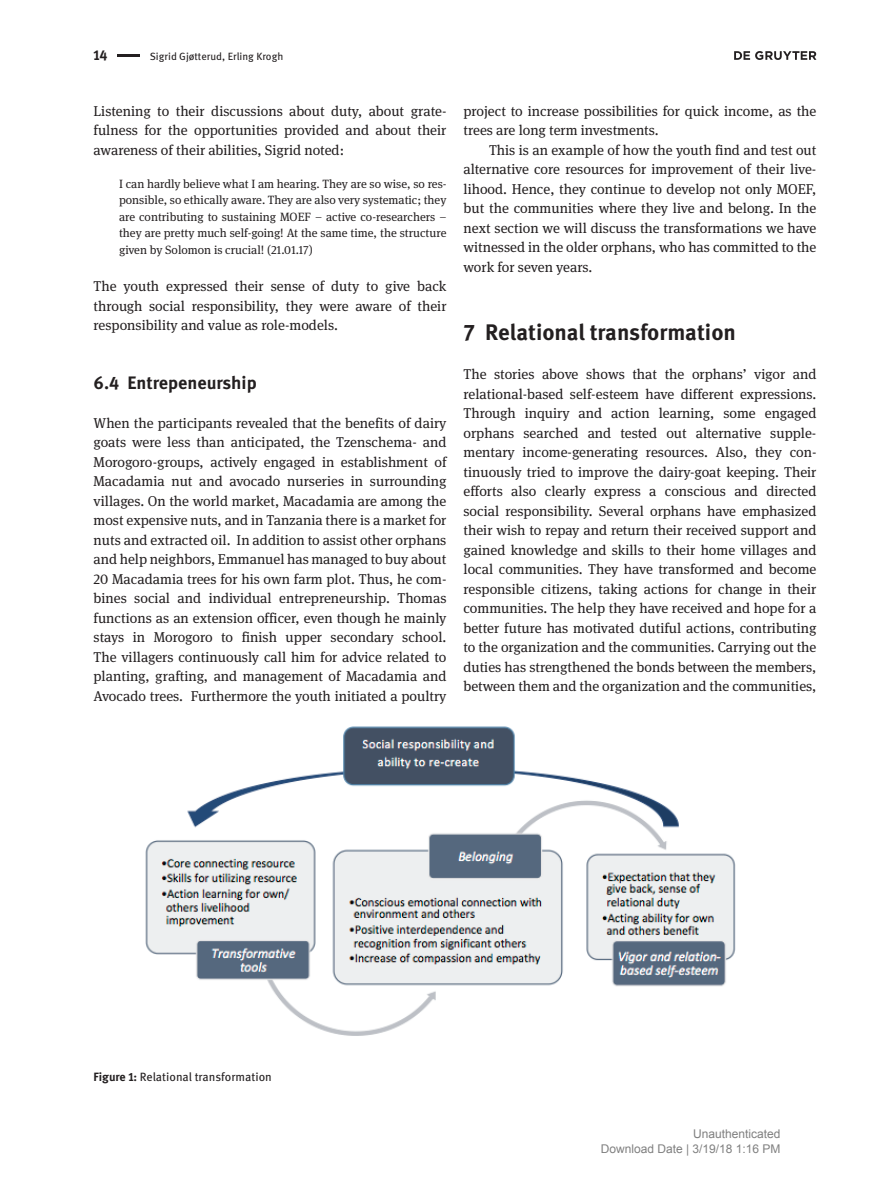
<style>
.page{position:relative;width:893px;height:1191px;background:#fff}
.page>*{position:absolute;margin:0;border:0;box-sizing:border-box;transform-origin:0 0}
.t1{font:700 22.5px "DG Meta Science";color:#231f20}
.t2{font:700 18px "DG Meta Science";color:#231f20}
.t3{font:14.25px/19.5px "DG Meta Serif Science";color:#231f20;text-align:justify}
.t4{font:700 14.25px "DG Meta Science";color:#231f20}
.t5{font:12px/16.5px "DG Meta Serif Science";color:#231f20;text-align:justify}
.t6{font:12px/15px "Arial";color:#808080;text-align:right}
.t7{font:12px "DG Meta Science";color:#231f20}
.t8{font:10.5px "DG Meta Science";color:#231f20}
.s1{font-weight:700}
</style>
<div class="page">
<svg style="left:734px;top:51px;width:82px;height:9px"></svg>
<hr style="left:117px;top:55px;width:23px;height:2px;background:#231f20">
<img style="left:145px;top:726px;width:591px;height:310px">
<p class="t4" style="left:94px;top:44px;width:16px">14</p>
<p class="t8" style="left:150px;top:48px;width:135px">Sigrid Gjøtterud, Erling Krogh</p>
<p class="t3" style="left:94px;top:101px;width:354px">Listening to their discussions about duty, about grate&shy;fulness for the opportunities provided and about their awareness of their abilities, Sigrid noted:</p>
<p class="t5" style="left:119px;top:175px;width:329px">I can hardly believe what I am hearing. They are so wise, so res&shy;ponsible, so ethically aware. They are also very systematic; they are contributing to sustaining MOEF – active co-researchers – they are pretty much self-going! At the same time, the structure given by Solomon is crucial! (21.01.17)</p>
<p class="t3" style="left:94px;top:276px;width:354px">The youth expressed their sense of duty to give back through social responsibility, they were aware of their responsibility and value as role-models.</p>
<p class="t2" style="left:94px;top:368px;width:165px">6.4 Entrepeneurship</p>
<p class="t3" style="left:94px;top:413px;width:354px">When the participants revealed that the benefits of dairy goats were less than anticipated, the Tzenschema- and Morogoro-groups, actively engaged in establishment of Macadamia nut and avocado nurseries in surrounding villages. On the world market, Macadamia are among the most expensive nuts, and in Tanzania there is a market for nuts and extracted oil. In addition to assist other orphans and help neighbors, Emmanuel has managed to buy about 20 Macadamia trees for his own farm plot. Thus, he com&shy;bines social and individual entrepreneurship. Thomas functions as an extension officer, even though he mainly stays in Morogoro to finish upper secondary school.<br>The villagers continuously call him for advice related to planting, grafting, and management of Macadamia and Avocado trees. Furthermore the youth initiated a poultry</p>
<p class="t3" style="left:463px;top:101px;width:354px">project to increase possibilities for quick income, as the trees are long term investments.</p>
<p class="t3" style="left:463px;top:140px;width:354px;text-indent:26px">This is an example of how the youth find and test out alternative core resources for improvement of their live&shy;lihood. Hence, they continue to develop not only MOEF, but the communities where they live and belong. In the next section we will discuss the transformations we have witnessed in the older orphans, who has committed to the work for seven years.</p>
<h1 class="t1" style="left:463px;top:314px;width:274px">7 Relational transformation</h1>
<p class="t3" style="left:463px;top:364px;width:354px">The stories above shows that the orphans’ vigor and relational-based self-esteem have different expressions.<br>Through inquiry and action learning, some engaged orphans searched and tested out alternative supple&shy;mentary income-generating resources. Also, they con&shy;tinuously tried to improve the dairy-goat keeping. Their efforts also clearly express a conscious and directed social responsibility. Several orphans have emphasized their wish to repay and return their received support and gained knowledge and skills to their home villages and local communities. They have transformed and become responsible citizens, taking actions for change in their communities. The help they have received and hope for a better future has motivated dutiful actions, contributing to the organization and the communities. Carrying out the duties has strengthened the bonds between the members, between them and the organization and the communities,</p>
<p class="t7" style="left:94px;top:1067px;width:180px"><span class="s1">Figure 1:</span> Relational transformation</p>
<p class="t6" style="left:601px;top:1127px;width:181px">Unauthenticated<br>Download Date | 3/19/18 1:16 PM</p>
</div>
